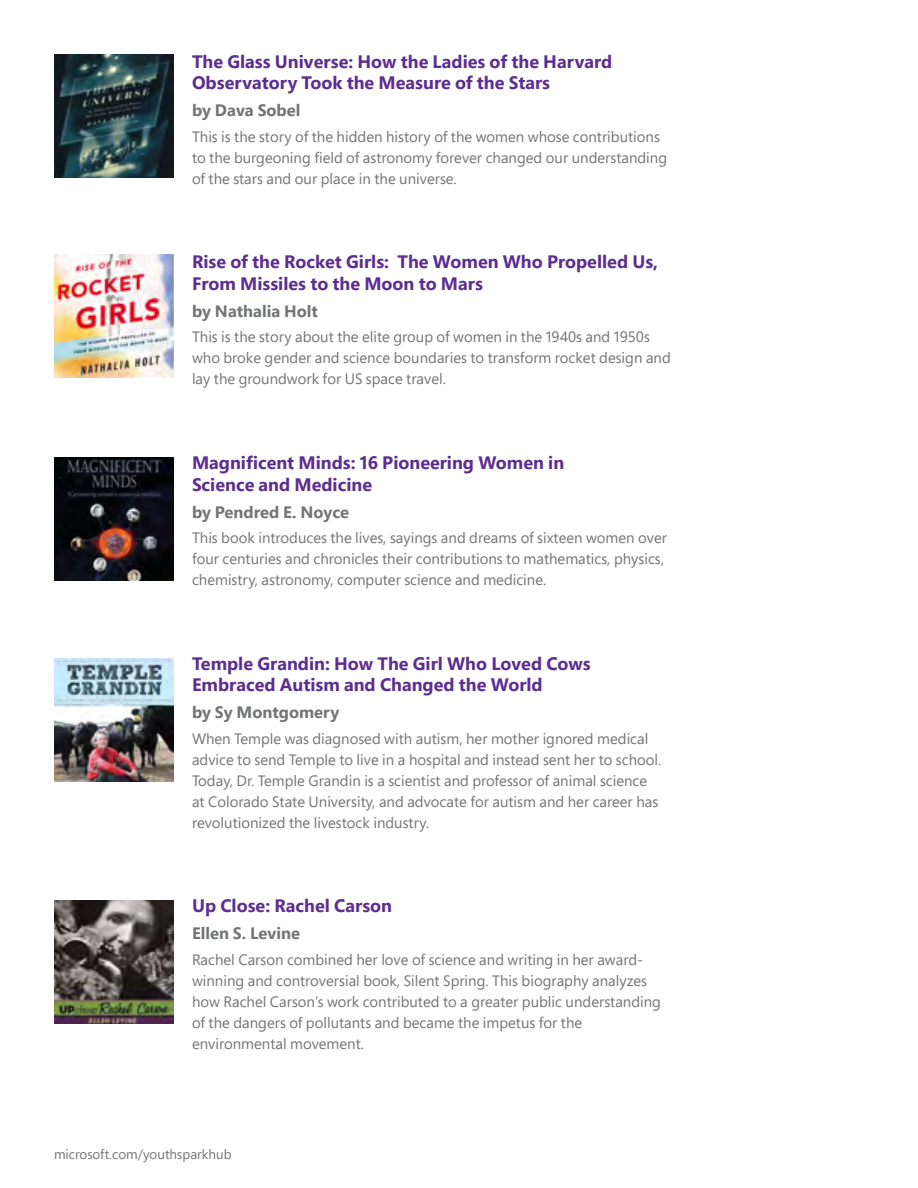
<style>
.page{position:relative;width:918px;height:1188px;background:#fff}
.page>*{position:absolute;margin:0;border:0;box-sizing:border-box;transform-origin:0 0}
.t1{font:700 18px/21.6px "Segoe Pro";color:#5d2e8f}
.t2{font:700 16.5px "Segoe Pro";color:#737474}
.t3{font:15px/21px "Segoe Pro";color:#737474}
.t4{font:13.5px "Segoe Pro";color:#737474}
</style>
<div class="page">
<img style="left:54px;top:255px;width:120px;height:123px">
<img style="left:54px;top:458px;width:120px;height:123px">
<img style="left:54px;top:658px;width:120px;height:123px">
<img style="left:54px;top:901px;width:120px;height:123px">
<img style="left:54px;top:54px;width:120px;height:123px">
<p class="t1" style="left:192px;top:50px;width:422px">The Glass Universe: How the Ladies of the Harvard<br>Observatory Took the Measure of the Stars</p>
<p class="t2" style="left:192px;top:99px;width:110px">by Dava Sobel</p>
<p class="t3" style="left:192px;top:125px;width:477px">This is the story of the hidden history of the women whose contributions to the burgeoning field of astronomy forever changed our understanding of the stars and our place in the universe.</p>
<p class="t1" style="left:192px;top:251px;width:468px">Rise of the Rocket Girls: The Women Who Propelled Us,<br>From Missiles to the Moon to Mars</p>
<p class="t2" style="left:192px;top:299px;width:128px">by Nathalia Holt</p>
<p class="t3" style="left:192px;top:326px;width:480px">This is the story about the elite group of women in the 1940s and 1950s who broke gender and science boundaries to transform rocket design and lay the groundwork for US space travel.</p>
<p class="t1" style="left:192px;top:451px;width:374px">Magnificent Minds: 16 Pioneering Women in<br>Science and Medicine</p>
<p class="t2" style="left:192px;top:500px;width:159px">by Pendred E. Noyce</p>
<p class="t3" style="left:192px;top:527px;width:477px">This book introduces the lives, sayings and dreams of sixteen women over four centuries and chronicles their contributions to mathematics, physics, chemistry, astronomy, computer science and medicine.</p>
<p class="t1" style="left:192px;top:652px;width:400px">Temple Grandin: How The Girl Who Loved Cows<br>Embraced Autism and Changed the World</p>
<p class="t2" style="left:192px;top:701px;width:149px">by Sy Montgomery</p>
<p class="t3" style="left:192px;top:728px;width:471px">When Temple was diagnosed with autism, her mother ignored medical advice to send Temple to live in a hospital and instead sent her to school.<br>Today, Dr. Temple Grandin is a scientist and professor of animal science at Colorado State University, and advocate for autism and her career has revolutionized the livestock industry.</p>
<p class="t1" style="left:192px;top:895px;width:202px">Up Close: Rachel Carson</p>
<p class="t2" style="left:192px;top:922px;width:109px">Ellen S. Levine</p>
<p class="t3" style="left:192px;top:949px;width:471px">Rachel Carson combined her love of science and writing in her award&shy;winning and controversial book, Silent Spring. This biography analyzes how Rachel Carson’s work contributed to a greater public understanding of the dangers of pollutants and became the impetus for the environmental movement.</p>
<p class="t4" style="left:54px;top:1145px;width:179px">microsoft.com/youthsparkhub</p>
</div>
